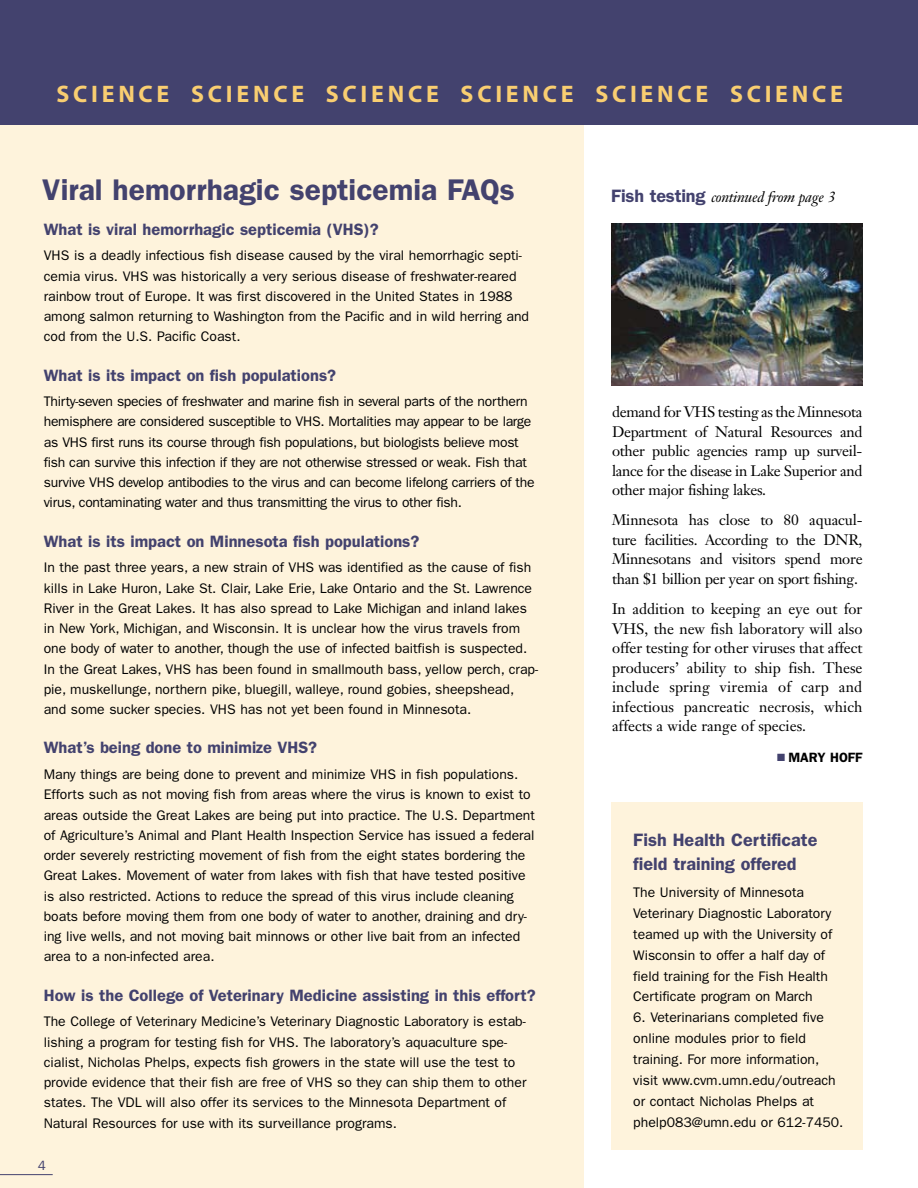
<style>
.page{position:relative;width:918px;height:1188px;background:#fff}
.page>*{position:absolute;margin:0;border:0;box-sizing:border-box;transform-origin:0 0}
.t1{font:600 30px "Franklin Gothic";color:#43426e}
.t2{font:700 24px "Myriad";letter-spacing:.155em;color:#f9ce71}
.t3{font:600 18px/24px "Franklin Gothic";color:#43426e}
.t4{font:600 16.5px "Franklin Gothic";color:#43426e}
.t5{font:15px/19.5px "Janson Text";letter-spacing:-.02em;color:#000;text-align:justify}
.t6{font:italic 15px "Janson Text";letter-spacing:-.02em;color:#000}
.t7{font:13.95px/20.2px "Franklin Gothic";color:#000}
.t8{font:13.95px/20.2px "Franklin Gothic";letter-spacing:-.02em;color:#000}
.t9{font:600 13.5px "Franklin Gothic";color:#000}
.t10{font:13.5px "Franklin Gothic";color:#43426e}
.s1{font-family:"Franklin Gothic";font-weight:600;font-style:normal;font-size:18px;color:#43426e}
</style>
<div class="page">
<div style="left:0;top:116px;width:584px;height:1072px;background:#fef3dc"></div>
<div style="left:611px;top:802px;width:252px;height:348px;background:#fef3dc"></div>
<div style="left:0;top:0;width:918px;height:124px;background:#43426e"></div>
<hr style="left:0;top:1174px;width:53px;height:1px;background:#43426e">
<img style="left:611px;top:224px;width:252px;height:162px">
<h2 class="t2" style="left:57px;top:82px;width:788px">SCIENCE SCIENCE SCIENCE SCIENCE SCIENCE SCIENCE</h2>
<h1 class="t1" style="left:42px;top:172px;width:474px">Viral hemorrhagic septicemia FAQs</h1>
<p class="t6" style="left:611px;top:188px;width:226px"><span class="s1">Fish testing</span> continued from page 3</p>
<p class="t4" style="left:44px;top:219px;width:337px">What is viral hemorrhagic septicemia (VHS)?</p>
<p class="t7" style="left:44px;top:245px;width:487px">VHS is a deadly infectious fish disease caused by the viral hemorrhagic septi&shy;cemia virus. VHS was historically a very serious disease of freshwater-reared rainbow trout of Europe. It was first discovered in the United States in 1988 among salmon returning to Washington from the Pacific and in wild herring and cod from the U.S. Pacific Coast.</p>
<p class="t4" style="left:44px;top:365px;width:294px">What is its impact on fish populations?</p>
<p class="t8" style="left:44px;top:391px;width:492px">Thirty-seven species of freshwater and marine fish in several parts of the northern hemisphere are considered susceptible to VHS. Mortalities may appear to be large as VHS first runs its course through fish populations, but biologists believe most fish can survive this infection if they are not otherwise stressed or weak. Fish that survive VHS develop antibodies to the virus and can become lifelong carriers of the virus, contaminating water and thus transmitting the virus to other fish.</p>
<p class="t4" style="left:44px;top:531px;width:377px">What is its impact on Minnesota fish populations?</p>
<p class="t7" style="left:44px;top:557px;width:496px">In the past three years, a new strain of VHS was identified as the cause of fish kills in Lake Huron, Lake St. Clair, Lake Erie, Lake Ontario and the St. Lawrence River in the Great Lakes. It has also spread to Lake Michigan and inland lakes in New York, Michigan, and Wisconsin. It is unclear how the virus travels from one body of water to another, though the use of infected baitfish is suspected.<br>In the Great Lakes, VHS has been found in smallmouth bass, yellow perch, crap&shy;pie, muskellunge, northern pike, bluegill, walleye, round gobies, sheepshead, and some sucker species. VHS has not yet been found in Minnesota.</p>
<p class="t4" style="left:44px;top:738px;width:275px">What’s being done to minimize VHS?</p>
<p class="t7" style="left:44px;top:764px;width:493px">Many things are being done to prevent and minimize VHS in fish populations.<br>Efforts such as not moving fish from areas where the virus is known to exist to areas outside the Great Lakes are being put into practice. The U.S. Department of Agriculture’s Animal and Plant Health Inspection Service has issued a federal order severely restricting movement of fish from the eight states bordering the Great Lakes. Movement of water from lakes with fish that have tested positive is also restricted. Actions to reduce the spread of this virus include cleaning boats before moving them from one body of water to another, draining and dry&shy;ing live wells, and not moving bait minnows or other live bait from an infected area to a non-infected area.</p>
<p class="t4" style="left:44px;top:985px;width:494px">How is the College of Veterinary Medicine assisting in this effort?</p>
<p class="t7" style="left:44px;top:1011px;width:484px">The College of Veterinary Medicine’s Veterinary Diagnostic Laboratory is estab&shy;lishing a program for testing fish for VHS. The laboratory’s aquaculture spe&shy;cialist, Nicholas Phelps, expects fish growers in the state will use the test to provide evidence that their fish are free of VHS so they can ship them to other states. The VDL will also offer its services to the Minnesota Department of Natural Resources for use with its surveillance programs.</p>
<p class="t5" style="left:612px;top:402px;width:252px">demand for VHS testing as the Minnesota Department of Natural Resources and other public agencies ramp up surveil&shy;lance for the disease in Lake Superior and other major fishing lakes.</p>
<p class="t5" style="left:612px;top:510px;width:252px">Minnesota has close to 80 aquacul&shy;ture facilities. According to the DNR, Minnesotans and visitors spend more than $1 billion per year on sport fishing.</p>
<p class="t5" style="left:612px;top:599px;width:252px">In addition to keeping an eye out for VHS, the new fish laboratory will also offer testing for other viruses that affect producers’ ability to ship fish. These include spring viremia of carp and infectious pancreatic necrosis, which affects a wide range of species.</p>
<p class="t9" style="left:788px;top:749px;width:76px">MARY HOFF</p>
<p class="t3" style="left:633px;top:827px;width:186px">Fish Health Certificate field training offered</p>
<p class="t7" style="left:633px;top:881px;width:200px;line-height:21px">The University of Minnesota<br>Veterinary Diagnostic Laboratory teamed up with the University of<br>Wisconsin to offer a half day of field training for the Fish Health<br>Certificate program on March</p>
<p class="t7" style="left:633px;top:1007px;width:212px;line-height:21px">6. Veterinarians completed five online modules prior to field training. For more information, visit www.cvm.umn.edu/outreach or contact Nicholas Phelps at phelp083@umn.edu or 612-7450.</p>
<p class="t10" style="left:38px;top:1157px;width:10px">4</p>
</div>
